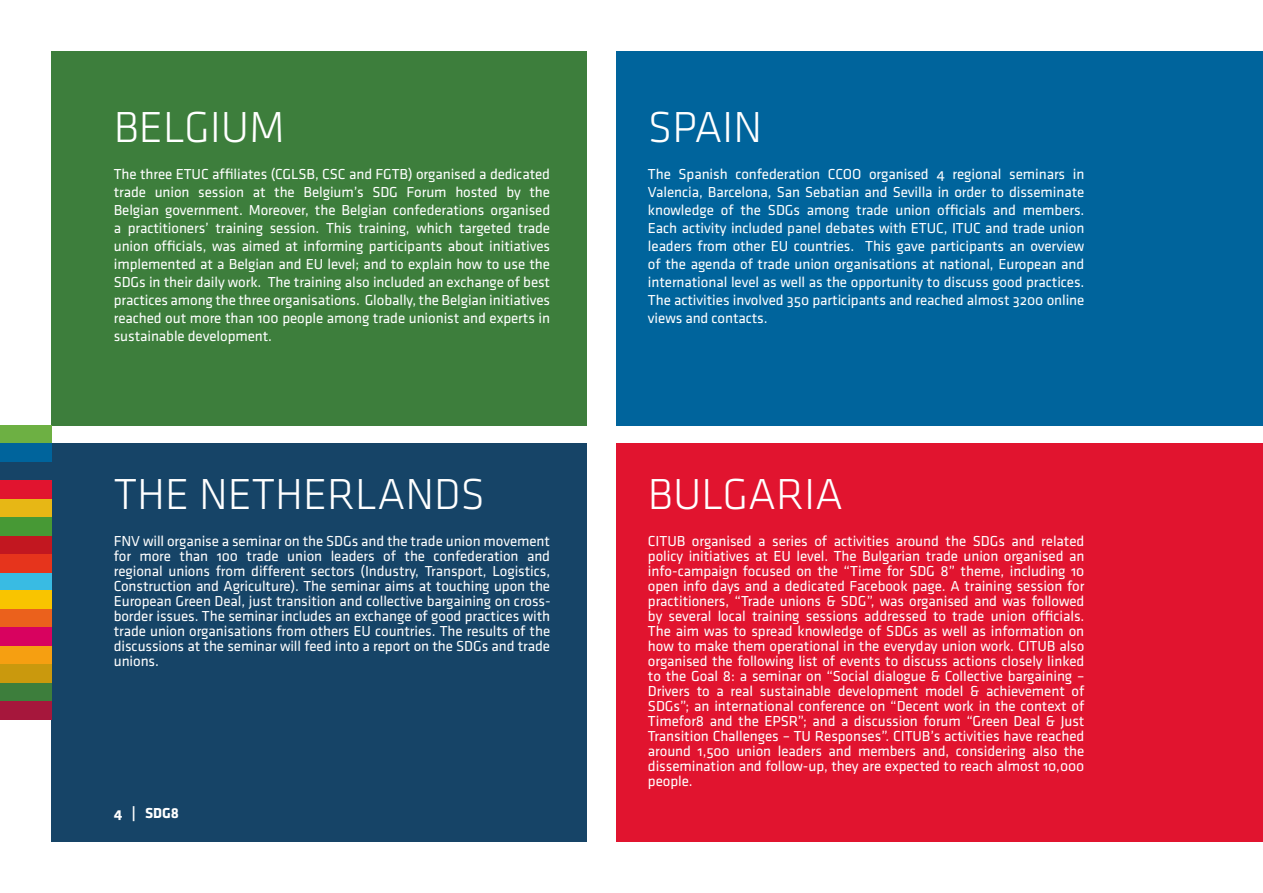
<style>
.page{position:relative;width:1263px;height:893px;background:#fff}
.page>*{position:absolute;margin:0;border:0;box-sizing:border-box;transform-origin:0 0}
.t1{font:45px "Klavika Light OSF";color:#fff}
.t2{font:15px/15px "Klavika Regular OSF";letter-spacing:-.005em;color:#fff;text-align:justify}
.t3{font:15px "Klavika Bold OSF";color:#fff}
</style>
<div class="page">
<div style="left:616px;top:51px;width:647px;height:374px;background:#00649c"></div>
<div style="left:616px;top:444px;width:647px;height:398px;background:#e1142f"></div>
<div style="left:51px;top:51px;width:536px;height:374px;background:#3d7e3c"></div>
<div style="left:51px;top:444px;width:536px;height:398px;background:#164467"></div>
<div style="left:0;top:425px;width:51px;height:19px;background:#6db043"></div>
<div style="left:0;top:462px;width:51px;height:18px;background:#164467"></div>
<div style="left:0;top:499px;width:51px;height:18px;background:#e7b715"></div>
<div style="left:0;top:535px;width:51px;height:19px;background:#c21720"></div>
<div style="left:0;top:572px;width:51px;height:19px;background:#39bbe3"></div>
<div style="left:0;top:646px;width:51px;height:18px;background:#f69f11"></div>
<div style="left:0;top:609px;width:51px;height:18px;background:#eb611c"></div>
<div style="left:0;top:683px;width:51px;height:18px;background:#3d7e3c"></div>
<div style="left:0;top:444px;width:51px;height:18px;background:#00649c"></div>
<div style="left:0;top:480px;width:51px;height:19px;background:#e1142f"></div>
<div style="left:0;top:517px;width:51px;height:18px;background:#479935"></div>
<div style="left:0;top:554px;width:51px;height:18px;background:#e6341c"></div>
<div style="left:0;top:591px;width:51px;height:18px;background:#f9c400"></div>
<div style="left:0;top:664px;width:51px;height:19px;background:#ca990d"></div>
<div style="left:0;top:627px;width:51px;height:19px;background:#d8025f"></div>
<div style="left:0;top:701px;width:51px;height:18px;background:#a6173c"></div>
<h1 class="t1" style="left:114px;top:104px;width:173px">BELGIUM</h1>
<h1 class="t1" style="left:648px;top:104px;width:116px">SPAIN</h1>
<p class="t2" style="left:114px;top:165px;width:438px;line-height:18px">The three ETUC affiliates (CGLSB, CSC and FGTB) organised a dedicated trade union session at the Belgium’s SDG Forum hosted by the Belgian government. Moreover, the Belgian confederations organised a practitioners’ training session. This training, which targeted trade union officials, was aimed at informing participants about initiatives implemented at a Belgian and EU level; and to explain how to use the SDGs in their daily work. The training also included an exchange of best practices among the three organisations. Globally, the Belgian initiatives reached out more than 100 people among trade unionist and experts in sustainable development.</p>
<p class="t2" style="left:648px;top:165px;width:438px;line-height:18px">The Spanish confederation CCOO organised 4 regional seminars in Valencia, Barcelona, San Sebatian and Sevilla in order to disseminate knowledge of the SDGs among trade union officials and members.<br>Each activity included panel debates with ETUC, ITUC and trade union leaders from other EU countries. This gave participants an overview of the agenda of trade union organisations at national, European and international level as well as the opportunity to discuss good practices.<br>The activities involved 350 participants and reached almost 3200 online views and contacts.</p>
<h1 class="t1" style="left:114px;top:471px;width:373px">THE NETHERLANDS</h1>
<h1 class="t1" style="left:648px;top:471px;width:197px">BULGARIA</h1>
<p class="t2" style="left:114px;top:534px;width:438px">FNV will organise a seminar on the SDGs and the trade union movement for more than 100 trade union leaders of the confederation and regional unions from different sectors (Industry, Transport, Logistics, Construction and Agriculture). The seminar aims at touching upon the European Green Deal, just transition and collective bargaining on cross&shy;border issues. The seminar includes an exchange of good practices with trade union organisations from others EU countries. The results of the discussions at the seminar will feed into a report on the SDGs and trade unions.</p>
<p class="t2" style="left:648px;top:534px;width:438px">CITUB organised a series of activities around the SDGs and related policy initiatives at EU level. The Bulgarian trade union organised an info-campaign focused on the “Time for SDG 8” theme, including 10 open info days and a dedicated Facebook page. A training session for practitioners, “Trade unions &amp; SDG”, was organised and was followed by several local training sessions addressed to trade union officials.<br>The aim was to spread knowledge of SDGs as well as information on how to make them operational in the everyday union work. CITUB also organised the following list of events to discuss actions closely linked to the Goal 8: a seminar on “Social dialogue &amp; Collective bargaining – Drivers to a real sustainable development model &amp; achievement of SDGs”; an international conference on “Decent work in the context of Timefor8 and the EPSR”; and a discussion forum “Green Deal &amp; Just Transition Challenges – TU Responses”. CITUB’s activities have reached around 1,500 union leaders and members and, considering also the dissemination and follow-up, they are expected to reach almost 10,000 people.</p>
<p class="t3" style="left:114px;top:805px;width:67px">4 | SDG8</p>
</div>
